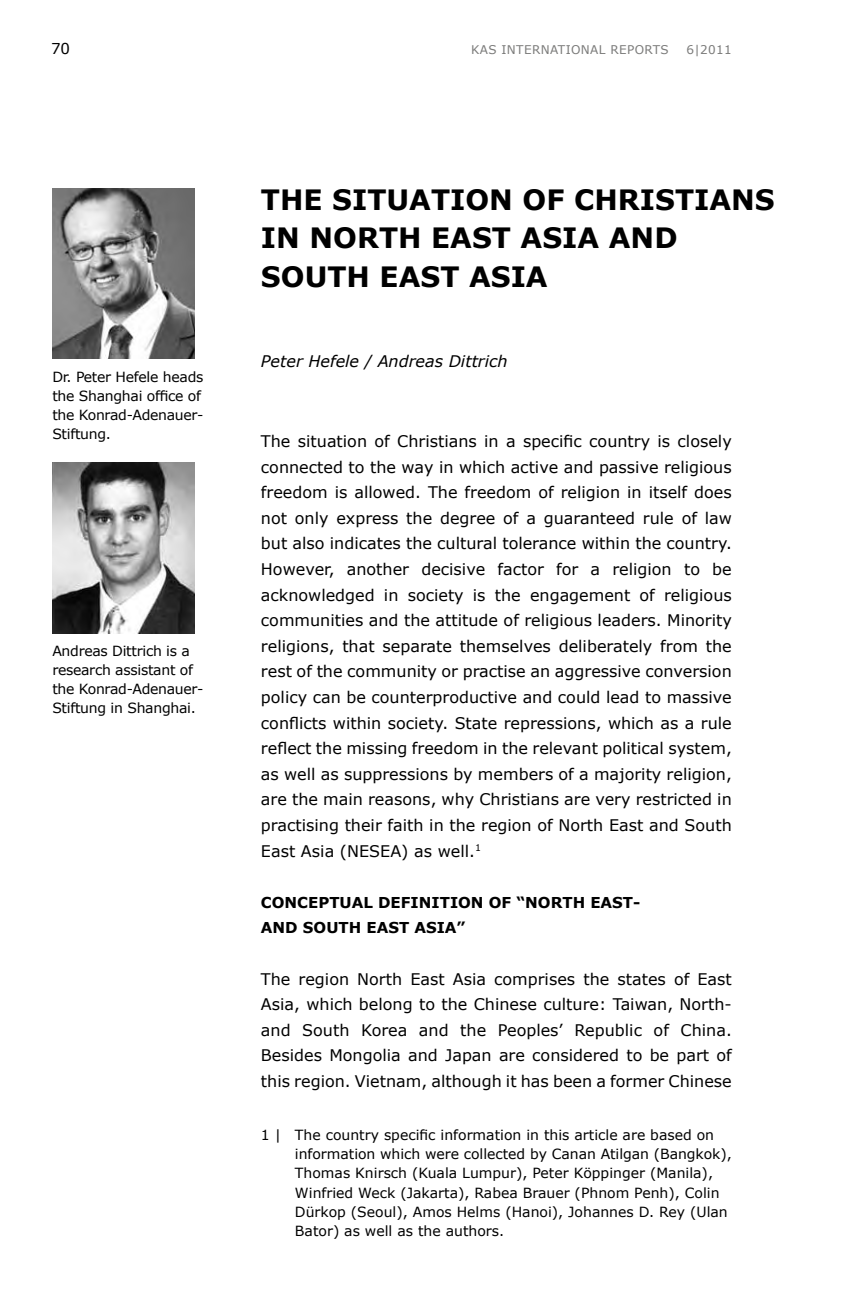
<style>
.page{position:relative;width:868px;height:1304px;background:#fff}
.page>*{position:absolute;margin:0;border:0;box-sizing:border-box;transform-origin:0 0}
.titel{font:700 28px/38.4px "Verdana";color:#000}
.text{font:16px/25.6px "Verdana";color:#000;text-align:justify}
.autor{font:italic 16px "Verdana";color:#000}
.zwischenueberschrift{font:700 15px/25.6px "Verdana";color:#000}
.bildunterschr{font:15px "Verdana";color:#000}
.fussnote{font:14px "Verdana";color:#000}
.bildunterschr-2{font:14px/19px "Verdana";letter-spacing:-.02em;color:#000}
.bildunterschr-3{font:12px "Verdana";letter-spacing:.03em;color:#7b7b7a}
</style>
<div class="page">
<img style="left:52px;top:463px;width:142px;height:170px">
<img style="left:52px;top:188px;width:142px;height:170px">
<p class="bildunterschr" style="left:51px;top:38px;width:20px">70</p>
<p class="bildunterschr-3" style="left:471px;top:41px;width:199px">KAS INTERNATIONAL REPORTS</p>
<p class="bildunterschr-3" style="left:686px;top:41px;width:47px">6|2011</p>
<p class="bildunterschr-2" style="left:52px;top:367px;width:153px">Dr. Peter Hefele heads the Shanghai office of the Konrad-Adenauer-<br>Stiftung.</p>
<p class="bildunterschr-2" style="left:52px;top:641px;width:153px">Andreas Dittrich is a research assistant of the Konrad-Adenauer-<br>Stiftung in Shanghai.</p>
<p class="titel" style="left:261px;top:180px;width:515px">THE SITUATION OF CHRISTIANS<br>IN NORTH EAST ASIA AND<br>SOUTH EAST ASIA</p>
<p class="autor" style="left:261px;top:350px;width:248px">Peter Hefele / Andreas Dittrich</p>
<p class="text" style="left:261px;top:428px;width:472px">The situation of Christians in a specific country is closely connected to the way in which active and passive religious freedom is allowed. The freedom of religion in itself does not only express the degree of a guaranteed rule of law but also indicates the cultural tolerance within the country.<br>However, another decisive factor for a religion to be acknowledged in society is the engagement of religious communities and the attitude of religious leaders. Minority religions, that separate themselves deliberately from the rest of the community or practise an aggressive conversion policy can be counterproductive and could lead to massive conflicts within society. State repressions, which as a rule reflect the missing freedom in the relevant political system, as well as suppressions by members of a majority religion, are the main reasons, why Christians are very restricted in practising their faith in the region of North East and South East Asia (NESEA) as well.<sup>1</sup></p>
<p class="zwischenueberschrift" style="left:261px;top:889px;width:381px">CONCEPTUAL DEFINITION OF “NORTH EAST-<br>AND SOUTH EAST ASIA”</p>
<p class="text" style="left:261px;top:966px;width:472px">The region North East Asia comprises the states of East Asia, which belong to the Chinese culture: Taiwan, North&shy;and South Korea and the Peoples’ Republic of China.<br>Besides Mongolia and Japan are considered to be part of this region. Vietnam, although it has been a former Chinese</p>
<p class="fussnote" style="left:261px;top:1125px;width:454px">1 | The country specific information in this article are based on</p>
<p class="fussnote" style="left:295px;top:1144px;width:438px">information which were collected by Canan Atilgan (Bangkok),</p>
<p class="fussnote" style="left:295px;top:1164px;width:419px">Thomas Knirsch (Kuala Lumpur), Peter Köppinger (Manila),</p>
<p class="fussnote" style="left:295px;top:1183px;width:426px">Winfried Weck (Jakarta), Rabea Brauer (Phnom Penh), Colin</p>
<p class="fussnote" style="left:295px;top:1202px;width:434px">Dürkop (Seoul), Amos Helms (Hanoi), Johannes D. Rey (Ulan</p>
<p class="fussnote" style="left:295px;top:1221px;width:211px">Bator) as well as the authors.</p>
</div>
